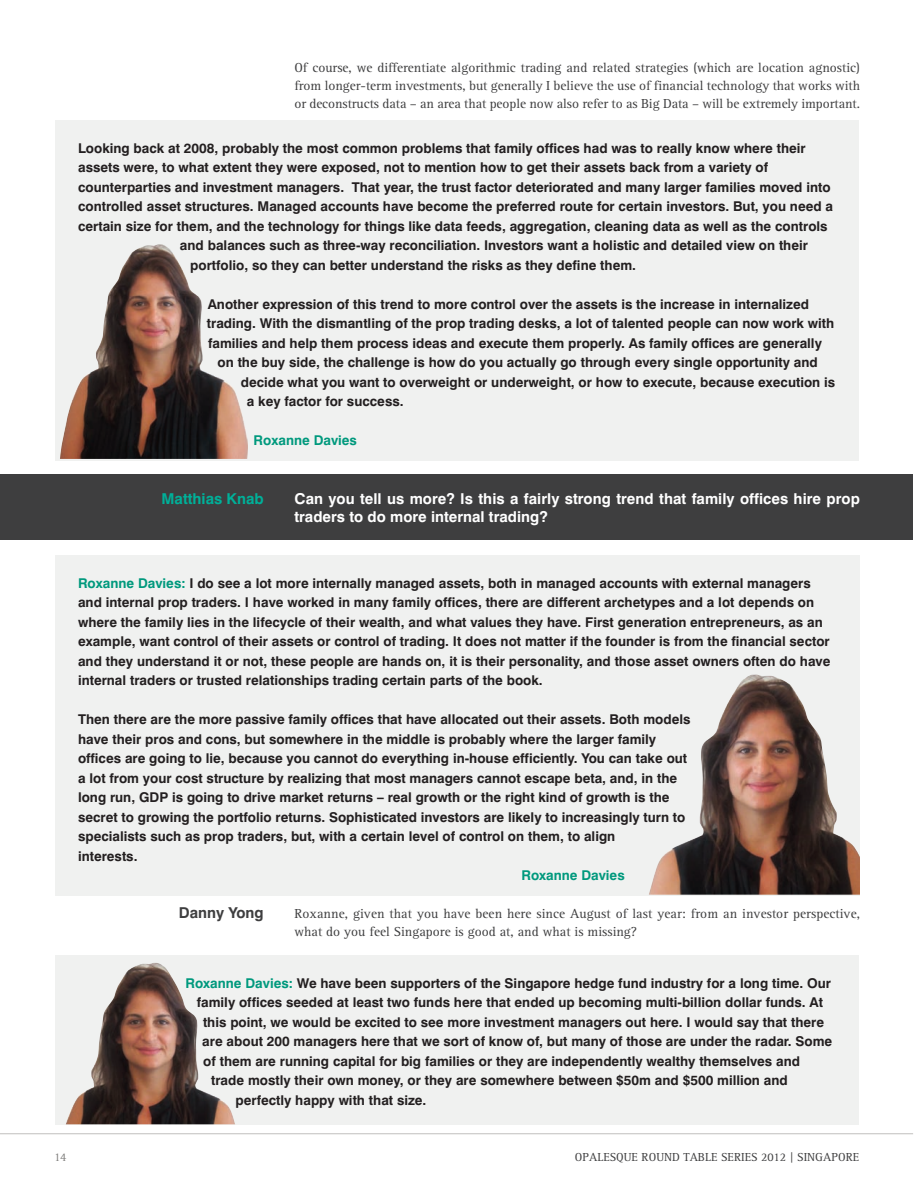
<style>
.page{position:relative;width:914px;height:1188px;background:#fff}
.page>*{position:absolute;margin:0;border:0;box-sizing:border-box;transform-origin:0 0}
.t1{font:700 15px/18px "Swiss 721 BT";letter-spacing:.005em;color:#fff}
.t2{font:700 15px "Swiss 721 BT";color:#00b099}
.t3{font:700 15px "Swiss 721 BT";color:#3e3e3f}
.t4{font:700 13.5px/19.5px "Swiss 721 BT";color:#231f20}
.t5{font:13.5px/18px "Rotis Serif";color:#3e3e3f;text-align:justify}
.t6{font:700 13.5px "Swiss 721 BT";color:#00997d}
.t7{font:12px "Rotis Serif";color:#3e3e3f}
.t8{font:12px "Rotis Serif";color:#807f7d}
.s1{color:#00997d}
</style>
<div class="page">
<div style="left:0;top:474px;width:913px;height:66px;background:#3e3e3f"></div>
<hr style="left:0;top:1134px;width:913px;height:1px;background:#c0bfbe">
<div style="left:56px;top:120px;width:803px;height:340px;background:#f0f1f0"></div>
<img style="left:60px;top:244px;width:188px;height:215px">
<div style="left:56px;top:555px;width:804px;height:340px;background:#f0f1f0"></div>
<img style="left:649px;top:675px;width:211px;height:220px">
<div style="left:55px;top:955px;width:803px;height:170px;background:#f0f1f0"></div>
<img style="left:66px;top:963px;width:169px;height:161px">
<p class="t5" style="left:294px;top:59px;width:567px">Of course, we differentiate algorithmic trading and related strategies (which are location agnostic) from longer-term investments, but generally I believe the use of financial technology that works with or deconstructs data – an area that people now also refer to as Big Data – will be extremely important.</p>
<p class="t4" style="left:78px;top:138px;width:729px">Looking back at 2008, probably the most common problems that family offices had was to really know where their</p>
<p class="t4" style="left:78px;top:158px;width:691px">assets were, to what extent they were exposed, not to mention how to get their assets back from a variety of</p>
<p class="t4" style="left:78px;top:177px;width:754px">counterparties and investment managers. That year, the trust factor deteriorated and many larger families moved into</p>
<p class="t4" style="left:78px;top:197px;width:756px">controlled asset structures. Managed accounts have become the preferred route for certain investors. But, you need a</p>
<p class="t4" style="left:78px;top:216px;width:751px">certain size for them, and the technology for things like data feeds, aggregation, cleaning data as well as the controls</p>
<p class="t4" style="left:180px;top:236px;width:629px">and balances such as three-way reconciliation. Investors want a holistic and detailed view on their</p>
<p class="t4" style="left:190px;top:255px;width:447px">portfolio, so they can better understand the risks as they define them.</p>
<p class="t4" style="left:208px;top:294px;width:603px">Another expression of this trend to more control over the assets is the increase in internalized</p>
<p class="t4" style="left:207px;top:314px;width:629px">trading. With the dismantling of the prop trading desks, a lot of talented people can now work with</p>
<p class="t4" style="left:208px;top:333px;width:615px">families and help them process ideas and execute them properly. As family offices are generally</p>
<p class="t4" style="left:218px;top:353px;width:602px">on the buy side, the challenge is how do you actually go through every single opportunity and</p>
<p class="t4" style="left:241px;top:372px;width:596px">decide what you want to overweight or underweight, or how to execute, because execution is</p>
<p class="t4" style="left:247px;top:392px;width:158px">a key factor for success.</p>
<p class="t6" style="left:254px;top:433px;width:105px">Roxanne Davies</p>
<p class="t2" style="left:161px;top:490px;width:104px">Matthias Knab</p>
<p class="t1" style="left:294px;top:490px;width:567px">Can you tell us more? Is this a fairly strong trend that family offices hire prop traders to do more internal trading?</p>
<p class="t4" style="left:78px;top:574px;width:754px"><span class="s1">Roxanne Davies:</span> I do see a lot more internally managed assets, both in managed accounts with external managers and internal prop traders. I have worked in many family offices, there are different archetypes and a lot depends on where the family lies in the lifecycle of their wealth, and what values they have. First generation entrepreneurs, as an example, want control of their assets or control of trading. It does not matter if the founder is from the financial sector and they understand it or not, these people are hands on, it is their personality, and those asset owners often do have internal traders or trusted relationships trading certain parts of the book.</p>
<p class="t4" style="left:78px;top:710px;width:614px">Then there are the more passive family offices that have allocated out their assets. Both models have their pros and cons, but somewhere in the middle is probably where the larger family offices are going to lie, because you cannot do everything in-house efficiently. You can take out a lot from your cost structure by realizing that most managers cannot escape beta, and, in the long run, GDP is going to drive market returns – real growth or the right kind of growth is the secret to growing the portfolio returns. Sophisticated investors are likely to increasingly turn to specialists such as prop traders, but, with a certain level of control on them, to align<br>interests.</p>
<p class="t6" style="left:521px;top:868px;width:105px">Roxanne Davies</p>
<p class="t3" style="left:179px;top:904px;width:86px">Danny Yong</p>
<p class="t5" style="left:294px;top:905px;width:567px">Roxanne, given that you have been here since August of last year: from an investor perspective, what do you feel Singapore is good at, and what is missing?</p>
<p class="t4" style="left:185px;top:973px;width:647px"><span class="s1">Roxanne Davies:</span> We have been supporters of the Singapore hedge fund industry for a long time. Our</p>
<p class="t4" style="left:197px;top:993px;width:628px">family offices seeded at least two funds here that ended up becoming multi-billion dollar funds. At</p>
<p class="t4" style="left:203px;top:1012px;width:622px">this point, we would be excited to see more investment managers out here. I would say that there</p>
<p class="t4" style="left:202px;top:1032px;width:631px">are about 200 managers here that we sort of know of, but many of those are under the radar. Some</p>
<p class="t4" style="left:203px;top:1051px;width:598px">of them are running capital for big families or they are independently wealthy themselves and</p>
<p class="t4" style="left:211px;top:1071px;width:578px">trade mostly their own money, or they are somewhere between $50m and $500 million and</p>
<p class="t4" style="left:235px;top:1090px;width:192px">perfectly happy with that size.</p>
<p class="t8" style="left:54px;top:1150px;width:14px">14</p>
<p class="t7" style="left:575px;top:1151px;width:286px">OPALESQUE ROUND TABLE SERIES 2012 | SINGAPORE</p>
</div>
